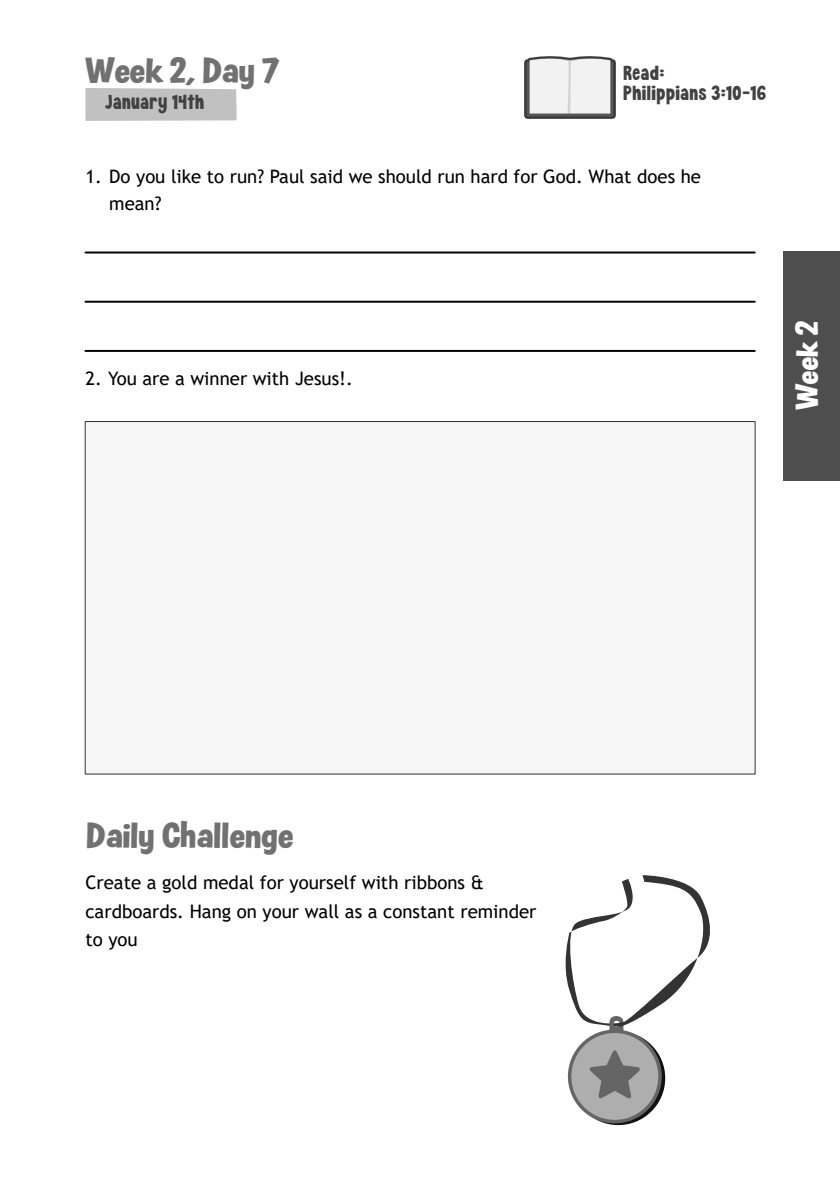
<style>
.page{position:relative;width:840px;height:1191px;background:#fff}
.page>*{position:absolute;margin:0;border:0;box-sizing:border-box;transform-origin:0 0}
.t1{font:36px "Filmotype Major";letter-spacing:-.03em;color:#717171}
.t2{font:31.8px "Filmotype Major";color:#fff}
.t3{font:24px "KG Crossing A Line";letter-spacing:.02em;color:#424242}
.t4{font:18.6px/28.6px "Trebuchet MS";color:#000}
</style>
<div class="page">
<img style="left:524px;top:57px;width:91px;height:62px">
<div style="left:85px;top:88px;width:152px;height:33px;background:#c1c1c1"></div>
<div style="left:783px;top:251px;width:56px;height:230px;background:#4e4e4e"></div>
<hr style="left:85px;top:252px;width:669px;height:2px;background:#070504">
<hr style="left:85px;top:301px;width:669px;height:2px;background:#070504">
<hr style="left:85px;top:350px;width:669px;height:2px;background:#070504">
<svg style="left:571px;top:1031px;width:94px;height:94px"></svg>
<div style="left:568px;top:1029px;width:93px;height:94px;background:#656565;border-radius:50%"></div>
<div style="left:571px;top:1033px;width:87px;height:87px;background:#aeaeae;border-radius:50%"></div>
<svg style="left:589px;top:1050px;width:51px;height:48px"></svg>
<svg style="left:565px;top:875px;width:145px;height:156px"></svg>
<div style="left:85px;top:421px;width:670px;height:353px;background:#f6f6f6;border:1px solid #333"></div>
<h1 class="t1" style="left:85px;top:54px;width:196px">Week 2, Day 7</h1>
<p class="t3" style="left:623px;top:60px;width:42px">Read:</p>
<p class="t3" style="left:105px;top:90px;width:101px">January 14th</p>
<p class="t3" style="left:623px;top:81px;width:144px">Philippians 3:10-16</p>
<p class="t4" style="left:109px;top:165px;width:593px;line-height:26.6px;text-indent:-24px">1. Do you like to run? Paul said we should run hard for God. What does he mean?</p>
<p class="t4" style="left:85px;top:365px;width:269px">2. You are a winner with Jesus!.</p>
<h2 class="t2" style="left:792px;top:410px;width:91px;rotate:-90deg">Week 2</h2>
<h1 class="t1" style="left:85px;top:819px;width:210px">Daily Challenge</h1>
<p class="t4" style="left:85px;top:870px;width:452px">Create a gold medal for yourself with ribbons &amp; cardboards. Hang on your wall as a constant reminder to you</p>
</div>
